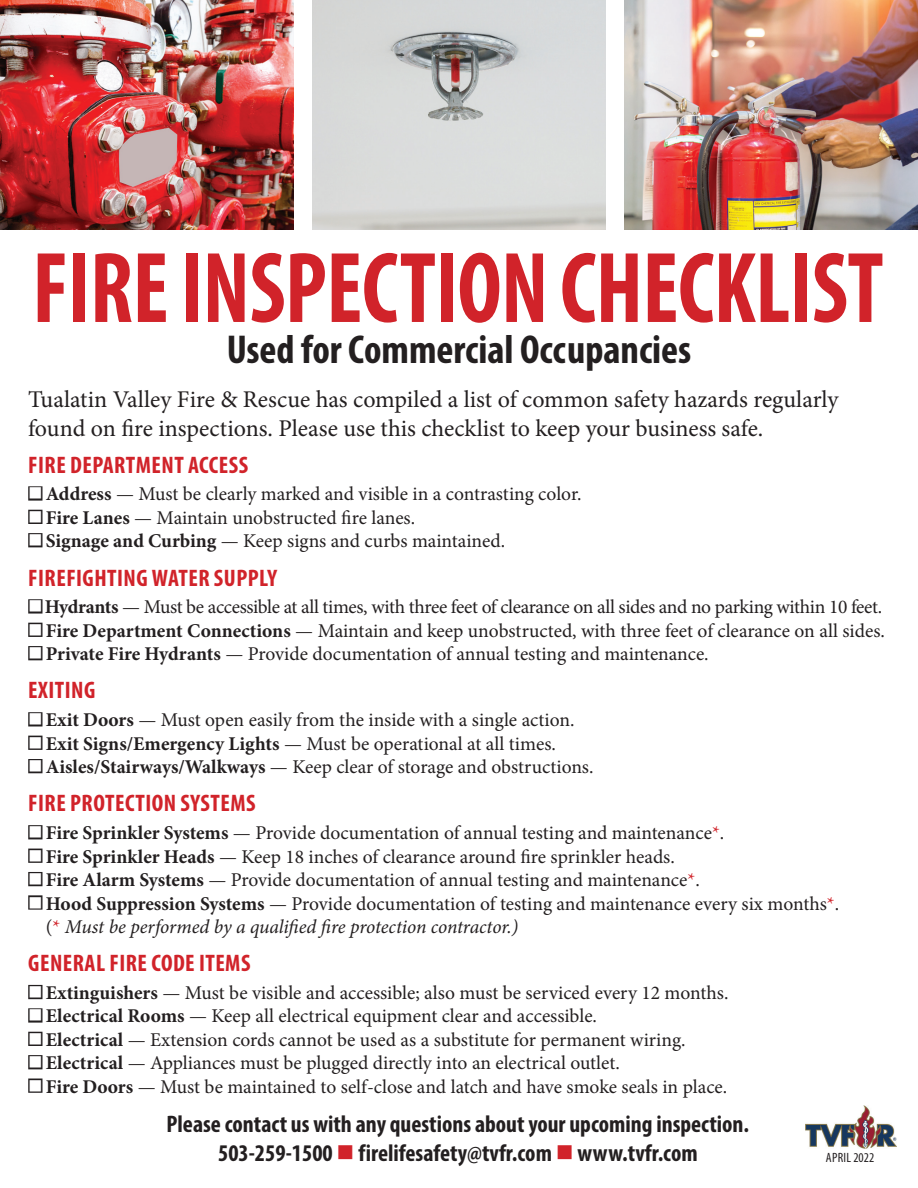
<style>
.page{position:relative;width:918px;height:1188px;background:#fff}
.page>*{position:absolute;margin:0;border:0;box-sizing:border-box;transform-origin:0 0}
.t1{font:700 condensed 101.55px "Myriad Pro";letter-spacing:-.005em;color:#d1232a;scale:.9 1}
.t2{font:700 condensed 40.5px "Myriad Pro";color:#231f20}
.t3{font:24px/28.8px "Minion Pro";color:#231f20}
.t4{font:700 condensed 24px/28.8px "Myriad Pro";color:#231f20;text-align:center}
.t5{font:700 condensed 24px "Myriad Pro";letter-spacing:.02em;color:#d1232a}
.t6{font:19.5px/23.4px "Minion Pro";letter-spacing:-.005em;color:#231f20}
.t7{font:condensed 13.5px "Myriad Pro";letter-spacing:.02em;color:#231f20}
.s1{font-weight:700}
.s2{color:#d1232a}
.s3{font-style:italic}
</style>
<div class="page">
<img style="left:0;top:0;width:294px;height:230px">
<img style="left:312px;top:0;width:294px;height:230px">
<img style="left:624px;top:0;width:294px;height:230px">
<img style="left:805px;top:1106px;width:91px;height:43px">
<h1 class="t1" style="left:32px;top:225px;width:947px">FIRE INSPECTION CHECKLIST</h1>
<h2 class="t2" style="left:227px;top:325px;width:466px">Used for Commercial Occupancies</h2>
<p class="t3" style="left:28px;top:385px;width:812px">Tualatin Valley Fire &amp; Rescue has compiled a list of common safety hazards regularly found on fire inspections. Please use this checklist to keep your business safe.</p>
<p class="t5" style="left:28px;top:450px;width:221px">FIRE DEPARTMENT ACCESS</p>
<p class="t6" style="left:28px;top:483px;width:555px">■ <span class="s1">Address</span> — Must be clearly marked and visible in a contrasting color.</p>
<p class="t6" style="left:28px;top:506px;width:389px">■ <span class="s1">Fire Lanes</span> — Maintain unobstructed fire lanes.</p>
<p class="t6" style="left:28px;top:529px;width:479px">■ <span class="s1">Signage and Curbing</span> — Keep signs and curbs maintained.</p>
<p class="t5" style="left:28px;top:563px;width:250px">FIREFIGHTING WATER SUPPLY</p>
<p class="t6" style="left:28px;top:596px;width:856px">■<span class="s1">Hydrants</span> — Must be accessible at all times, with three feet of clearance on all sides and no parking within 10 feet.</p>
<p class="t6" style="left:28px;top:619px;width:858px">■ <span class="s1">Fire Department Connections</span> — Maintain and keep unobstructed, with three feet of clearance on all sides.</p>
<p class="t6" style="left:28px;top:642px;width:682px">■ <span class="s1">Private Fire Hydrants</span> — Provide documentation of annual testing and maintenance.</p>
<p class="t5" style="left:28px;top:676px;width:69px">EXITING</p>
<p class="t6" style="left:28px;top:709px;width:548px">■ <span class="s1">Exit Doors</span> — Must open easily from the inside with a single action.</p>
<p class="t6" style="left:28px;top:732px;width:529px">■ <span class="s1">Exit Signs/Emergency Lights</span> — Must be operational at all times.</p>
<p class="t6" style="left:28px;top:755px;width:567px">■ <span class="s1">Aisles/Stairways/Walkways</span> — Keep clear of storage and obstructions.</p>
<p class="t5" style="left:28px;top:788px;width:229px">FIRE PROTECTION SYSTEMS</p>
<p class="t6" style="left:28px;top:822px;width:698px">■ <span class="s1">Fire Sprinkler Systems</span> — Provide documentation of annual testing and maintenance<span class="s2">*</span>.</p>
<p class="t6" style="left:28px;top:845px;width:648px">■ <span class="s1">Fire Sprinkler Heads</span> — Keep 18 inches of clearance around fire sprinkler heads.</p>
<p class="t6" style="left:28px;top:868px;width:673px">■ <span class="s1">Fire Alarm Systems</span> — Provide documentation of annual testing and maintenance<span class="s2">*</span>.</p>
<p class="t6" style="left:46px;top:892px;width:795px;text-indent:-18px">■ <span class="s1">Hood Suppression Systems</span> — Provide documentation of testing and maintenance every six months<span class="s2">*</span>. (<span class="s2">*</span> <span class="s3">Must be performed by a qualified fire protection contractor.)</span></p>
<p class="t5" style="left:28px;top:948px;width:224px">GENERAL FIRE CODE ITEMS</p>
<p class="t6" style="left:28px;top:981px;width:702px">■ <span class="s1">Extinguishers</span> — Must be visible and accessible; also must be serviced every 12 months.</p>
<p class="t6" style="left:28px;top:1005px;width:570px">■ <span class="s1">Electrical Rooms</span> — Keep all electrical equipment clear and accessible.</p>
<p class="t6" style="left:28px;top:1028px;width:659px">■ <span class="s1">Electrical</span> — Extension cords cannot be used as a substitute for permanent wiring.</p>
<p class="t6" style="left:28px;top:1051px;width:593px">■ <span class="s1">Electrical</span> — Appliances must be plugged directly into an electrical outlet.</p>
<p class="t6" style="left:28px;top:1075px;width:701px">■ <span class="s1">Fire Doors</span> — Must be maintained to self-close and latch and have smoke seals in place.</p>
<p class="t4" style="left:167px;top:1109px;width:584px">Please contact us with any questions about your upcoming inspection.<br>503-259-1500 <span class="s2">■</span> firelifesafety@tvfr.com <span class="s2">■</span> www.tvfr.com</p>
<p class="t7" style="left:826px;top:1149px;width:50px">APRIL 2022</p>
</div>
